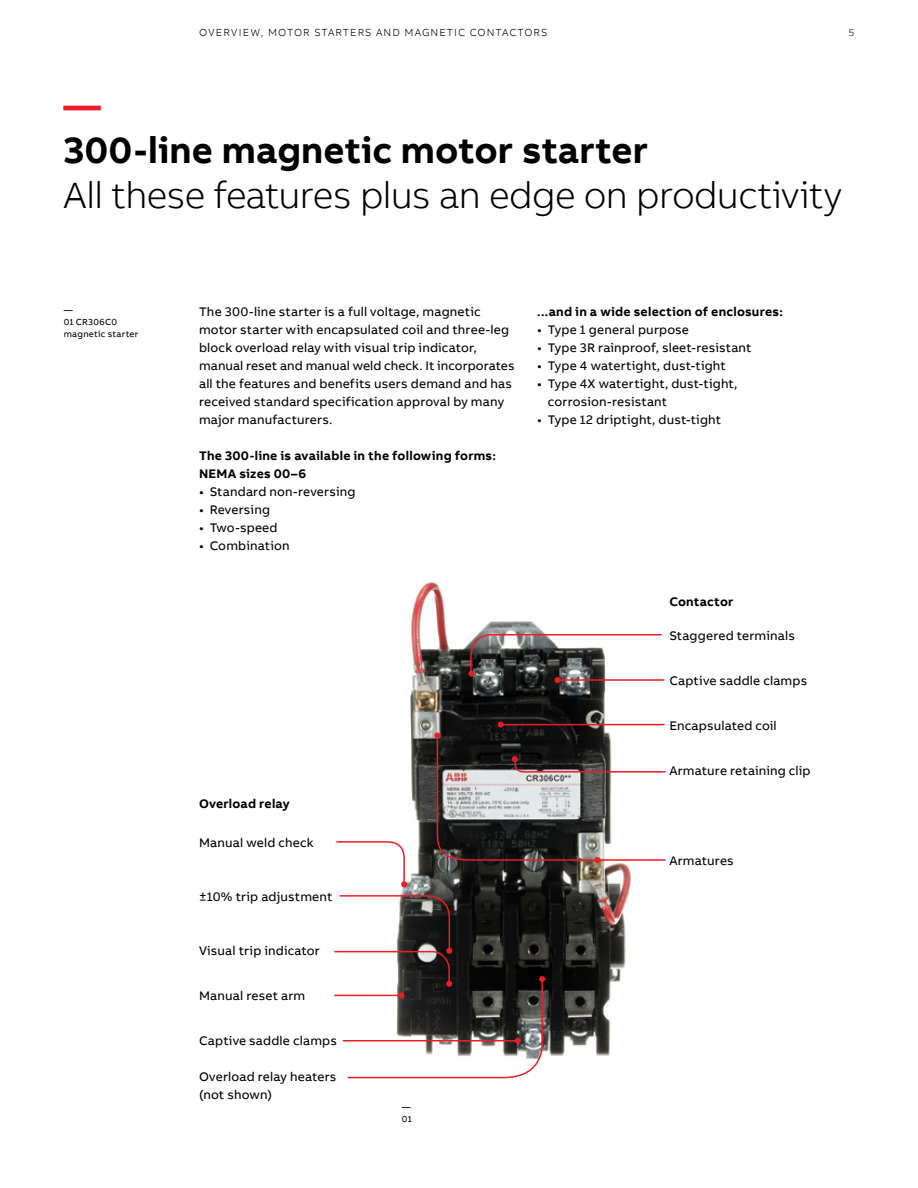
<style>
.page{position:relative;width:918px;height:1188px;background:#fff}
.page>*{position:absolute;margin:0;border:0;box-sizing:border-box;transform-origin:0 0}
.t1{font:300 37.5px "AB Bvoice";letter-spacing:-.02em;color:#000}
.t2{font:700 37.5px "AB Bvoice";color:#000}
.t3{font:700 37.5px "AB Bvoice";color:#ed1c29}
.t4{font:12.75px/18px "AB Bvoice";letter-spacing:.015em;color:#000}
.t5{font:700 12.75px/18px "AB Bvoice";letter-spacing:.02em;color:#000}
.t6{font:300 10.5px "AB Bvoice";letter-spacing:.1em;color:#000}
.t7{font:9px/12px "AB Bvoice";letter-spacing:.025em;color:#000}
</style>
<div class="page">
<img style="left:400px;top:582px;width:265px;height:474px">
<svg style="left:468px;top:634px;width:196px;height:49px"></svg>
<svg style="left:434px;top:722px;width:232px;height:141px"></svg>
<svg style="left:336px;top:840px;width:71px;height:47px"></svg>
<svg style="left:334px;top:894px;width:211px;height:185px"></svg>
<p class="t6" style="left:199px;top:26px;width:350px">OVERVIEW, MOTOR STARTERS AND MAGNETIC CONTACTORS</p>
<p class="t6" style="left:848px;top:26px;width:7px">5</p>
<h1 class="t3" style="left:64px;top:81px;width:39px">—</h1>
<h1 class="t2" style="left:64px;top:126px;width:586px">300-line magnetic motor starter</h1>
<h1 class="t1" style="left:64px;top:173px;width:780px">All these features plus an edge on productivity</h1>
<p class="t7" style="left:64px;top:304px;width:76px">—<br>01 CR306C0 magnetic starter</p>
<p class="t4" style="left:199px;top:303px;width:317px">The 300-line starter is a full voltage, magnetic motor starter with encapsulated coil and three-leg block overload relay with visual trip indicator, manual reset and manual weld check. It incorporates all the features and benefits users demand and has received standard specification approval by many major manufacturers.</p>
<p class="t5" style="left:199px;top:447px;width:298px">The 300-line is available in the following forms:<br>NEMA sizes 00–6</p>
<p class="t4" style="left:199px;top:483px;width:158px">• Standard non-reversing</p>
<p class="t4" style="left:199px;top:501px;width:73px">• Reversing</p>
<p class="t4" style="left:199px;top:519px;width:80px">• Two-speed</p>
<p class="t4" style="left:199px;top:537px;width:92px">• Combination</p>
<p class="t5" style="left:199px;top:795px;width:92px">Overload relay</p>
<p class="t4" style="left:199px;top:834px;width:116px">Manual weld check</p>
<p class="t4" style="left:199px;top:888px;width:135px">±10% trip adjustment</p>
<p class="t4" style="left:199px;top:942px;width:122px">Visual trip indicator</p>
<p class="t4" style="left:199px;top:987px;width:108px">Manual reset arm</p>
<p class="t4" style="left:199px;top:1032px;width:139px">Captive saddle clamps</p>
<p class="t4" style="left:199px;top:1068px;width:139px">Overload relay heaters (not shown)</p>
<p class="t7" style="left:402px;top:1101px;width:11px">—<br>01</p>
<p class="t5" style="left:537px;top:302px;width:247px">...and in a wide selection of enclosures:</p>
<p class="t4" style="left:537px;top:321px;width:153px">• Type 1 general purpose</p>
<p class="t4" style="left:537px;top:339px;width:216px">• Type 3R rainproof, sleet-resistant</p>
<p class="t4" style="left:537px;top:357px;width:190px">• Type 4 watertight, dust-tight</p>
<p class="t4" style="left:548px;top:375px;width:191px;text-indent:-11px">• Type 4X watertight, dust-tight, corrosion-resistant</p>
<p class="t4" style="left:537px;top:411px;width:185px">• Type 12 driptight, dust-tight</p>
<p class="t5" style="left:669px;top:593px;width:66px">Contactor</p>
<p class="t4" style="left:669px;top:627px;width:127px">Staggered terminals</p>
<p class="t4" style="left:669px;top:672px;width:139px">Captive saddle clamps</p>
<p class="t4" style="left:669px;top:717px;width:109px">Encapsulated coil</p>
<p class="t4" style="left:669px;top:762px;width:143px">Armature retaining clip</p>
<p class="t4" style="left:669px;top:852px;width:66px">Armatures</p>
</div>
